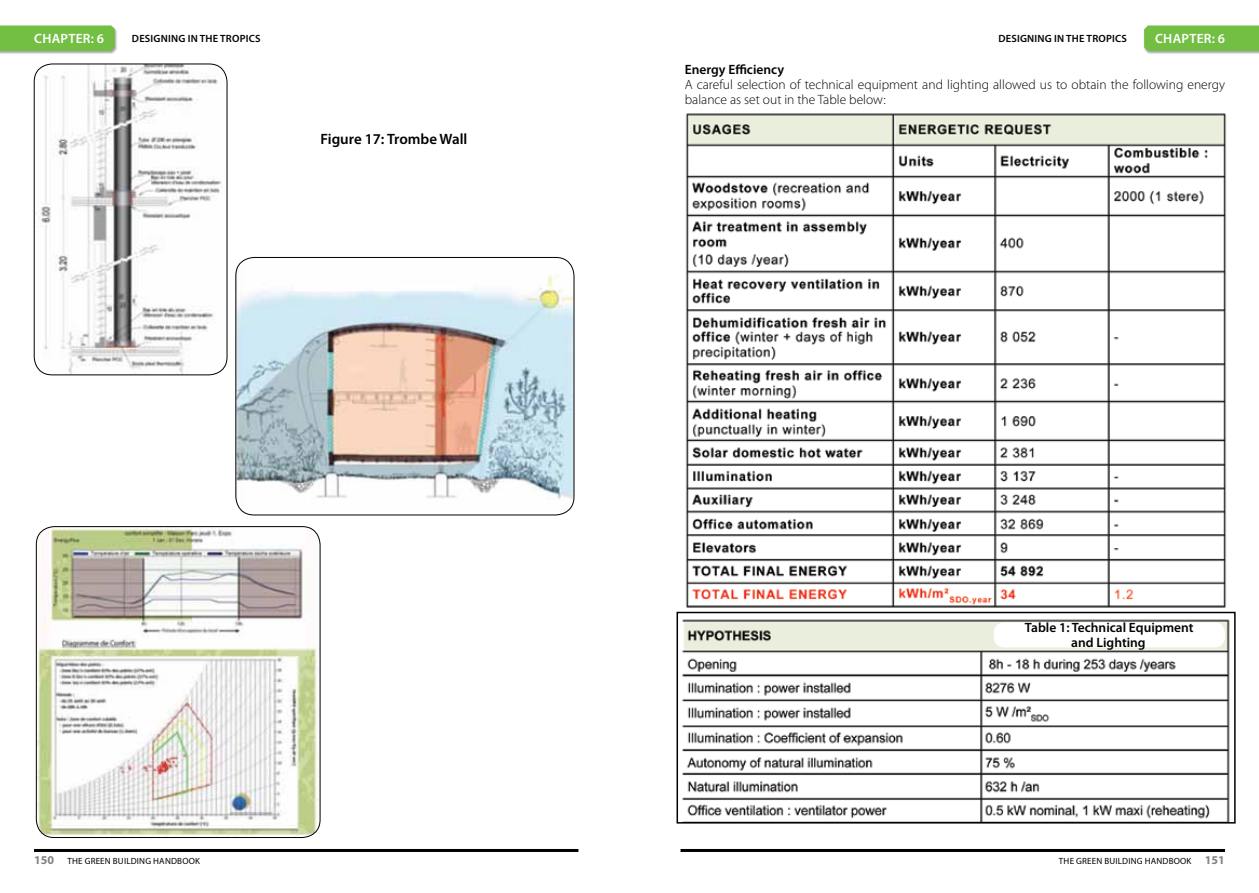
<style>
.page{position:relative;width:1259px;height:893px;background:#fff}
.page>*{position:absolute;margin:0;border:0;box-sizing:border-box;transform-origin:0 0}
.t1{font:600 15px "Myriad Pro";color:#000}
.t2{font:300 13.5px/15px "Myriad Pro";color:#000}
.t3{font:600 13.5px/15px "Myriad Pro";color:#000;text-align:center}
.t4{font:600 13.5px "Myriad Pro";letter-spacing:.02em;color:#fff}
.t5{font:700 12px "Myriad Pro";color:#808285}
.t6{font:600 10.5px "Myriad Pro";letter-spacing:.02em;color:#000}
.t7{font:9px "Myriad Pro";letter-spacing:.02em;color:#000}
.s1{font-weight:700;font-size:12px;color:#808285}
</style>
<div class="page">
<div style="left:0;top:25px;width:118px;height:29px;background:#000;opacity:.35"></div>
<div style="left:0;top:26px;width:115px;height:25px;background:#72bf44"></div>
<div style="left:1143px;top:25px;width:116px;height:29px;background:#000;opacity:.35"></div>
<div style="left:1144px;top:26px;width:115px;height:25px;background:#72bf44"></div>
<hr style="left:680px;top:849px;width:545px;height:3px;background:#000">
<hr style="left:34px;top:849px;width:544px;height:3px;background:#000">
<img style="left:34px;top:64px;width:193px;height:311px">
<div style="left:34px;top:64px;width:193px;height:311px;border:1px solid #000;border-radius:18px"></div>
<img style="left:36px;top:527px;width:284px;height:310px">
<div style="left:36px;top:526px;width:284px;height:312px;border:1px solid #000;border-radius:18px"></div>
<img style="left:236px;top:257px;width:338px;height:254px">
<div style="left:236px;top:257px;width:338px;height:258px;border:1px solid #000;border-radius:18px"></div>
<img style="left:677px;top:113px;width:557px;height:708px">
<div style="left:676px;top:612px;width:559px;height:212px;border:2px solid #000"></div>
<div style="left:993px;top:622px;width:232px;height:25px;background:#fff;border-radius:10px"></div>
<p class="t4" style="left:34px;top:30px;width:71px">chapter: 6</p>
<p class="t6" style="left:132px;top:32px;width:130px">Designing in the tropics</p>
<p class="t6" style="left:998px;top:32px;width:130px">Designing in the tropics</p>
<p class="t4" style="left:1155px;top:30px;width:71px">chapter: 6</p>
<p class="t3" style="left:685px;top:62px;width:101px">Energy Efficiency</p>
<p class="t2" style="left:685px;top:77px;width:542px">A careful selection of technical equipment and lighting allowed us to obtain the following energy balance as set out in the Table below:</p>
<p class="t1" style="left:320px;top:130px;width:148px">Figure 17: Trombe Wall</p>
<p class="t3" style="left:1025px;top:620px;width:170px">Table 1: Technical Equipment and Lighting</p>
<p class="t5" style="left:34px;top:852px;width:21px">150</p>
<p class="t7" style="left:67px;top:855px;width:134px">THE GREEN BUILDING HANDBOOK</p>
<p class="t7" style="left:1059px;top:855px;width:167px">THE GREEN BUILDING HANDBOOK <span class="s1">151</span></p>
</div>
